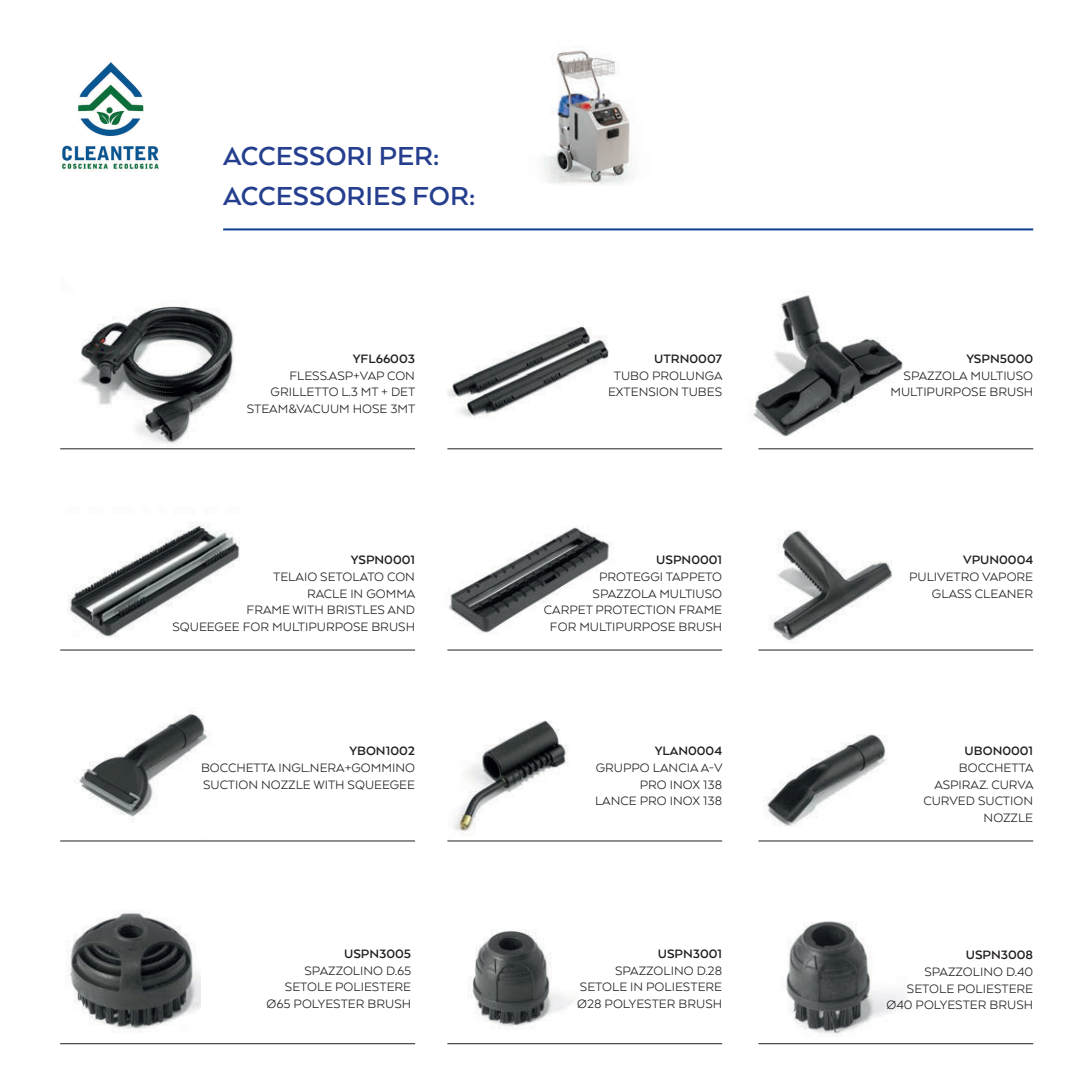
<style>
.page{position:relative;width:1078px;height:1078px;background:#fff}
.page>*{position:absolute;margin:0;border:0;box-sizing:border-box;transform-origin:0 0}
.t1{font:700 30px/40px "Arquitecta";color:#253f8e}
.t2{font:14px/16.8px "Arquitecta";color:#231f20;text-align:right}
.t3{font:700 14px "Arquitecta";color:#231f20}
</style>
<div class="page">
<img style="left:453px;top:720px;width:115px;height:116px">
<img style="left:77px;top:707px;width:134px;height:110px">
<hr style="left:447px;top:448px;width:275px;height:1px;background:#231f20">
<img style="left:447px;top:325px;width:161px;height:94px">
<img style="left:79px;top:303px;width:156px;height:144px">
<hr style="left:60px;top:448px;width:355px;height:1px;background:#231f20">
<hr style="left:447px;top:649px;width:275px;height:1px;background:#231f20">
<img style="left:67px;top:522px;width:173px;height:129px">
<hr style="left:758px;top:649px;width:274px;height:1px;background:#231f20">
<img style="left:769px;top:530px;width:124px;height:112px">
<hr style="left:60px;top:649px;width:355px;height:1px;background:#231f20">
<img style="left:444px;top:526px;width:167px;height:107px">
<hr style="left:447px;top:840px;width:275px;height:1px;background:#231f20">
<hr style="left:758px;top:840px;width:274px;height:1px;background:#231f20">
<img style="left:766px;top:734px;width:121px;height:93px">
<hr style="left:60px;top:840px;width:355px;height:1px;background:#231f20">
<hr style="left:758px;top:1043px;width:274px;height:1px;background:#231f20">
<img style="left:781px;top:921px;width:126px;height:116px">
<img style="left:469px;top:929px;width:106px;height:100px">
<hr style="left:223px;top:228px;width:809px;height:2px;background:#09428e">
<img style="left:66px;top:912px;width:135px;height:119px">
<hr style="left:60px;top:1043px;width:355px;height:1px;background:#231f20">
<hr style="left:758px;top:448px;width:274px;height:1px;background:#231f20">
<img style="left:543px;top:50px;width:92px;height:135px">
<img style="left:753px;top:295px;width:150px;height:142px">
<hr style="left:447px;top:1043px;width:275px;height:1px;background:#231f20">
<img style="left:61px;top:62px;width:98px;height:108px">
<h1 class="t1" style="left:223px;top:135px;width:254px">ACCESSORI PER:<br>ACCESSORIES FOR:</h1>
<p class="t3" style="left:353px;top:350px;width:64px">YFL66003</p>
<p class="t2" style="left:247px;top:366px;width:170px">FLESS.ASP+VAP CON<br>GRILLETTO L.3 MT + DET<br>STEAM&amp;VACUUM HOSE 3MT</p>
<p class="t3" style="left:351px;top:551px;width:66px">YSPN0001</p>
<p class="t2" style="left:172px;top:567px;width:244px">TELAIO SETOLATO CON<br>RACLE IN GOMMA<br>FRAME WITH BRISTLES AND<br>SQUEEGEE FOR MULTIPURPOSE BRUSH</p>
<p class="t3" style="left:349px;top:741px;width:67px">YBON1002</p>
<p class="t2" style="left:201px;top:758px;width:215px;text-align:left">BOCCHETTA INGL.NERA+GOMMINO<br>SUCTION NOZZLE WITH SQUEEGEE</p>
<p class="t3" style="left:344px;top:944px;width:69px">USPN3005</p>
<p class="t2" style="left:266px;top:961px;width:146px">SPAZZOLINO D.65<br>SETOLE POLIESTERE<br>Ø65 POLYESTER BRUSH</p>
<p class="t3" style="left:654px;top:350px;width:69px">UTRN0007</p>
<p class="t2" style="left:608px;top:366px;width:116px;text-align:center">TUBO PROLUNGA<br>EXTENSION TUBES</p>
<p class="t3" style="left:656px;top:551px;width:67px">USPN0001</p>
<p class="t2" style="left:543px;top:567px;width:180px">PROTEGGI TAPPETO<br>SPAZZOLA MULTIUSO<br>CARPET PROTECTION FRAME<br>FOR MULTIPURPOSE BRUSH</p>
<p class="t3" style="left:654px;top:741px;width:69px">YLAN0004</p>
<p class="t2" style="left:595px;top:758px;width:129px">GRUPPO LANCIA A-V<br>PRO INOX 138<br>LANCE PRO INOX 138</p>
<p class="t3" style="left:657px;top:944px;width:66px">USPN3001</p>
<p class="t2" style="left:577px;top:961px;width:146px;text-align:justify;text-indent:38px">SPAZZOLINO D.28<br>SETOLE IN POLIESTERE Ø28 POLYESTER BRUSH</p>
<p class="t3" style="left:966px;top:350px;width:68px">YSPN5000</p>
<p class="t2" style="left:890px;top:366px;width:144px">SPAZZOLA MULTIUSO<br>MULTIPURPOSE BRUSH</p>
<p class="t3" style="left:962px;top:551px;width:72px">VPUN0004</p>
<p class="t2" style="left:908px;top:567px;width:126px">PULIVETRO VAPORE<br>GLASS CLEANER</p>
<p class="t3" style="left:964px;top:741px;width:70px">UBON0001</p>
<p class="t2" style="left:923px;top:758px;width:112px">BOCCHETTA<br>ASPIRAZ. CURVA<br>CURVED SUCTION<br>NOZZLE</p>
<p class="t3" style="left:965px;top:945px;width:69px">USPN3008</p>
<p class="t2" style="left:886px;top:962px;width:148px">SPAZZOLINO D.40<br>SETOLE POLIESTERE<br>Ø40 POLYESTER BRUSH</p>
</div>
